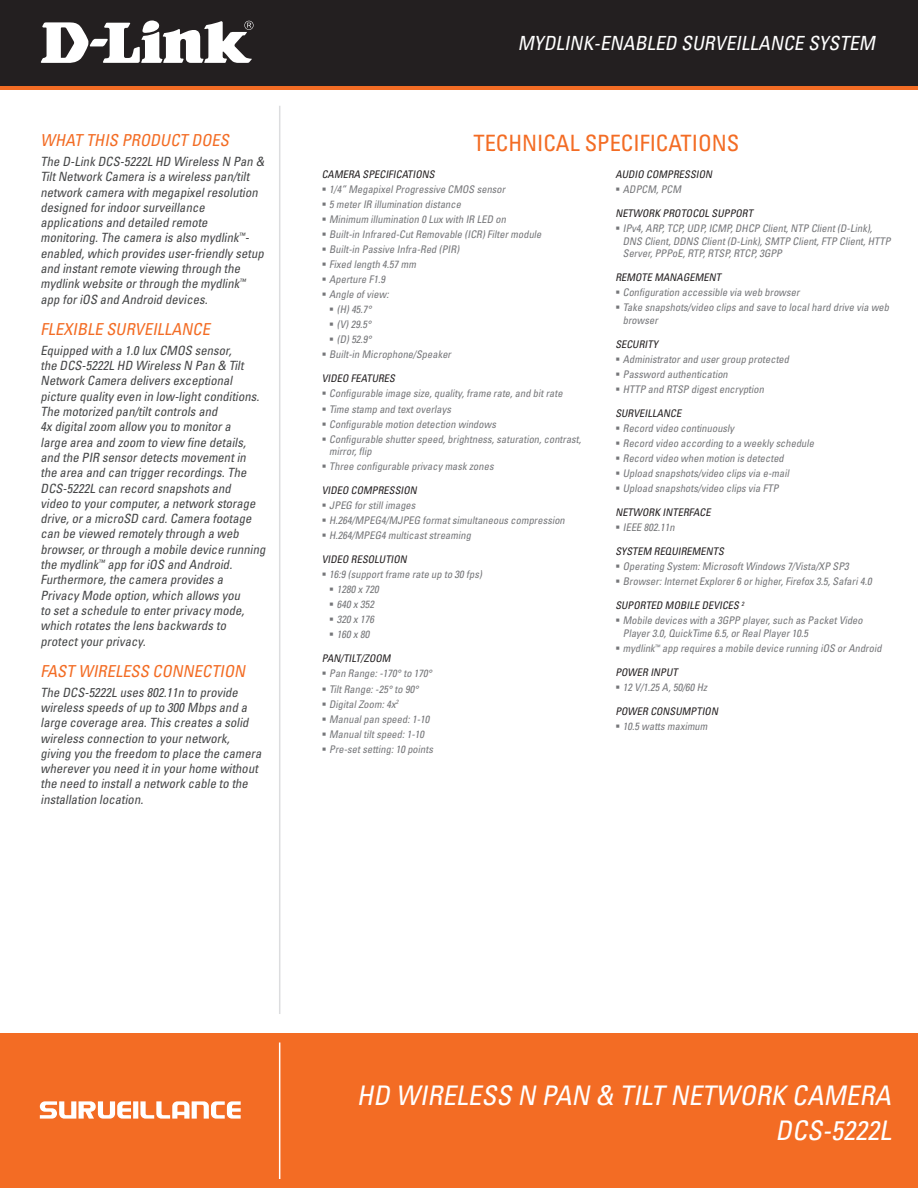
<style>
.page{position:relative;width:918px;height:1188px;background:#fff}
.page>*{position:absolute;margin:0;border:0;box-sizing:border-box;transform-origin:0 0}
.t1{font:italic condensed 27px/34.8px "Univers";color:#fff;text-align:right}
.t2{font:condensed 22.5px "Univers";color:#f36c24}
.t3{font:italic condensed 19.5px "Univers";letter-spacing:.085em;color:#fff}
.t4{font:italic condensed 16.5px "Univers";color:#f36c24}
.t5{font:italic condensed 12.75px/15.3px "Univers";letter-spacing:-.22em;color:#454647}
.t6{font:italic condensed 10.5px/15px "Univers";letter-spacing:-.22em;color:#757679}
.t7{font:italic condensed 10.5px "Univers";color:#231f20}
.t8{font:italic condensed 10.5px/15px "Univers";color:#757679}
.t9{font:italic condensed 10.5px/15px "Univers";letter-spacing:-.11em;color:#757679}
.s1{color:#231f20}
</style>
<div class="page">
<div style="left:0;top:1034px;width:918px;height:154px;background:#f36c24"></div>
<div style="left:0;top:0;width:918px;height:89px;background:linear-gradient(to right,#f36c24,#f36c24)"></div>
<div style="left:0;top:0;width:918px;height:85px;background:#231f20"></div>
<svg style="left:41px;top:20px;width:213px;height:43px"></svg>
<hr style="left:279px;top:1042px;width:1px;height:137px;background:#fff">
<svg style="left:40px;top:1101px;width:201px;height:18px"></svg>
<hr style="left:279px;top:106px;width:1px;height:908px;background:#dcdddf">
<h3 class="t4" style="left:40px;top:130px;width:172px">WHAT THIS PRO DUCT DOES</h3>
<p class="t5" style="left:40px;top:154px;width:228px">The D-Link DCS-5222L HD Wireless N Pan &amp; TiltNetwork Camera is a wireless pan/tilt network camera with megapixelresolution designed forindoorsurveillance applications and detailed remote monitoring.The camera is also mydlink<sup>™</sup>- enabled,which provides user-friendly setup and instantremote viewing through the mydlink website orthrough the mydlink<sup>™ </sup>app foriOS and Android devices.</p>
<h3 class="t4" style="left:40px;top:319px;width:175px">Flexible S urveillance</h3>
<p class="t5" style="left:40px;top:342px;width:136px">Equipped with a 1.0 lux CMOS</p>
<p class="t5" style="left:41px;top:342px;width:229px;text-indent:154px">sensor,<br>the DCS -5222L HD Wireless N Pan &amp; Tilt Network Camera delivers exceptional picture quality even in low-lightconditions.<br>The motorized pan/tiltcontrols and<br>4x digitalzoom allow you to monitora<br>large area and zoom to view fine details, and the PIR sensordetects movementin the area and can triggerrecordings.The DCS-5222L can record snapshots and<br>video to yourcomputer,a network storage drive,ora microSD card.Camera footage can be viewed remotely through a web browser,orthrough a mobile device running the mydlink<sup>™</sup> app foriOS and Android.<br>Furthermore,the camera provides a Privacy Mode option,which allows you<br>to seta schedule to enterprivacy mode, which rotates the lens backwards to protectyourprivacy.</p>
<h3 class="t4" style="left:40px;top:661px;width:204px">Fast Wireless Conn ection</h3>
<p class="t5" style="left:40px;top:684px;width:225px">The DCS -5222L uses 802.11n to provide wireless speeds ofup to 300 Mbps and a large coverage area.This creates a solid wireless connection to yournetwork, giving you the freedom to place the camera whereveryou need itin yourhome without the need to installa network cable to the installation location.</p>
<h3 class="t3" style="left:518px;top:31px;width:363px">myd lin k-enabled Surveillance System</h3>
<h2 class="t2" style="left:473px;top:129px;width:265px">TECHNICAL SPECIFICATIONS</h2>
<p class="t7" style="left:322px;top:168px;width:14px">CAMERA</p>
<p class="t7" style="left:363px;top:168px;width:74px">SPECIFI CATIONS</p>
<p class="t6" style="left:329px;top:182px;width:133px">1/4” MegapixelProgressive CMOS</p>
<p class="t6" style="left:477px;top:182px;width:32px">sensor</p>
<p class="t6" style="left:329px;top:197px;width:136px">5 meterIR illumination distance</p>
<p class="t6" style="left:329px;top:212px;width:180px">Minimum illumination 0 Lux with IR LED on</p>
<p class="t6" style="left:329px;top:227px;width:216px">Built-in Infrared-CutRemovable (ICR)Filtermodule</p>
<p class="t6" style="left:329px;top:242px;width:134px">Built-in Passive Infra-Red (PIR)</p>
<p class="t6" style="left:329px;top:257px;width:91px">Fixed length 4.57 mm</p>
<p class="t6" style="left:329px;top:272px;width:60px">Aperture F1.9</p>
<p class="t6" style="left:329px;top:287px;width:63px">Angle ofview:</p>
<p class="t6" style="left:337px;top:302px;width:39px">(H)45.7°</p>
<p class="t6" style="left:337px;top:317px;width:38px">(V)29.5°</p>
<p class="t6" style="left:337px;top:332px;width:39px">(D)52.9°</p>
<p class="t6" style="left:329px;top:347px;width:126px">Built-in Microphone/Speaker</p>
<p class="t7" style="left:322px;top:372px;width:57px">VIDEO FEATURES</p>
<p class="t6" style="left:329px;top:386px;width:256px">Configurable image size,quality,frame rate,and bitrate Time stamp and textoverlays<br>Configurable motion detection windows<br>Configurable shutterspeed,brightness,saturation,contrast,</p>
<p class="t6" style="left:329px;top:444px;width:168px">mirror,flip<br>Three configurable privacy mask zones</p>
<p class="t7" style="left:322px;top:484px;width:95px">video compression</p>
<p class="t9" style="left:329px;top:498px;width:239px">JPEG forstillimages<br>H.264/M PEG4/MJPEG formatsimultaneous compression<br>H.264/M PEG4 multicaststreaming</p>
<p class="t7" style="left:322px;top:553px;width:36px">VIDEO RESOLU</p>
<p class="t7" style="left:385px;top:553px;width:25px">TION</p>
<p class="t6" style="left:337px;top:567px;width:149px;text-indent:-8px">16:9 (supportframe rate up to 30 fps)<br>1280 x 720<br>640 x 352<br>320 x 176<br>160 x 80</p>
<p class="t7" style="left:322px;top:652px;width:73px">PA N/TILT/Zoom</p>
<p class="t8" style="left:329px;top:666px;width:108px">Pan Range:-170°to 170°<br>TiltRange:-25°to 90°<br>DigitalZoom:4x<sup>2<br></sup>Manualpan speed:1-10<br>Manualtiltspeed:1-10<br>Pre-setsetting:10 points</p>
<p class="t7" style="left:615px;top:168px;width:97px">audio compression</p>
<p class="t6" style="left:623px;top:182px;width:59px">ADPCM,PCM</p>
<p class="t7" style="left:615px;top:207px;width:35px">NETWORK</p>
<p class="t7" style="left:663px;top:207px;width:94px">PROTOCOL SU PPORT</p>
<p class="t6" style="left:623px;top:222px;width:272px;line-height:12.6px">I Pv4,ARP,TCP,U DP,I CM P,DHCP Client,NTP Client(D-Link),<br>DNS Client,DDNS Client(D-Link),SMTP Client,FTP Client,HTTP<br>Server,PPPoE,RTP,RTS P,RTCP,3GPP</p>
<p class="t7" style="left:615px;top:271px;width:8px">REMO</p>
<p class="t7" style="left:642px;top:271px;width:83px">TE MANAGEMENT</p>
<p class="t6" style="left:623px;top:285px;width:270px">Configuration accessible via web browser<br>Take snapshots/video clips and save to localhard drive via web</p>
<p class="t6" style="left:623px;top:313px;width:39px">browser</p>
<p class="t7" style="left:615px;top:338px;width:44px">SECURITY</p>
<p class="t6" style="left:623px;top:352px;width:170px">Administratorand usergroup protected<br>Password authentication<br>HTTP and RTS P digestencryption</p>
<p class="t7" style="left:615px;top:407px;width:70px">SurveilLance</p>
<p class="t6" style="left:623px;top:421px;width:195px">Record video continuously<br>Record video according to a weekly schedule Record video when motion is detected Upload snapshots/video clips via e-mail Upload snapshots/video clips via FTP</p>
<p class="t7" style="left:615px;top:506px;width:35px">NETWORK</p>
<p class="t7" style="left:663px;top:506px;width:22px">I NTERFA</p>
<p class="t7" style="left:700px;top:506px;width:13px">CE</p>
<p class="t6" style="left:623px;top:520px;width:6px">IEEE</p>
<p class="t6" style="left:644px;top:520px;width:35px">802.11n</p>
<p class="t7" style="left:615px;top:545px;width:63px">SYSTEM REQUIREME</p>
<p class="t7" style="left:706px;top:545px;width:20px">NTS</p>
<p class="t6" style="left:623px;top:559px;width:253px">Operating System:M icrosoftWindows 7/Vista/XP S P3<br>Browser:I nternetExplorer6 orhigher,Firefox 3.5,Safari4.0</p>
<p class="t8" style="left:623px;top:598px;width:244px;text-indent:-7px"><span class="s1">Suported Mobile Devices</span> <sup>2<br></sup>Mobile devices with a 3GPP player,such as PacketVideo</p>
<p class="t6" style="left:623px;top:626px;width:263px">Player3.0,QuickTime 6.5,orRealPlayer10.5<br>mydlink<sup>™</sup> app requires a mobile device running iOS orAndroid</p>
<p class="t7" style="left:615px;top:666px;width:66px">POWER I NPUT</p>
<p class="t6" style="left:623px;top:680px;width:88px">12 V/1.25 A,50/60 Hz</p>
<p class="t7" style="left:615px;top:705px;width:63px">POWER CO NSUM</p>
<p class="t7" style="left:691px;top:705px;width:31px">PTIO N</p>
<p class="t6" style="left:623px;top:719px;width:88px">10.5 watts maximum</p>
<h1 class="t1" style="left:357px;top:1077px;width:541px">HD Wireless N Pan &amp; Tilt Network Camera<br>DCS -5222L</h1>
</div>
